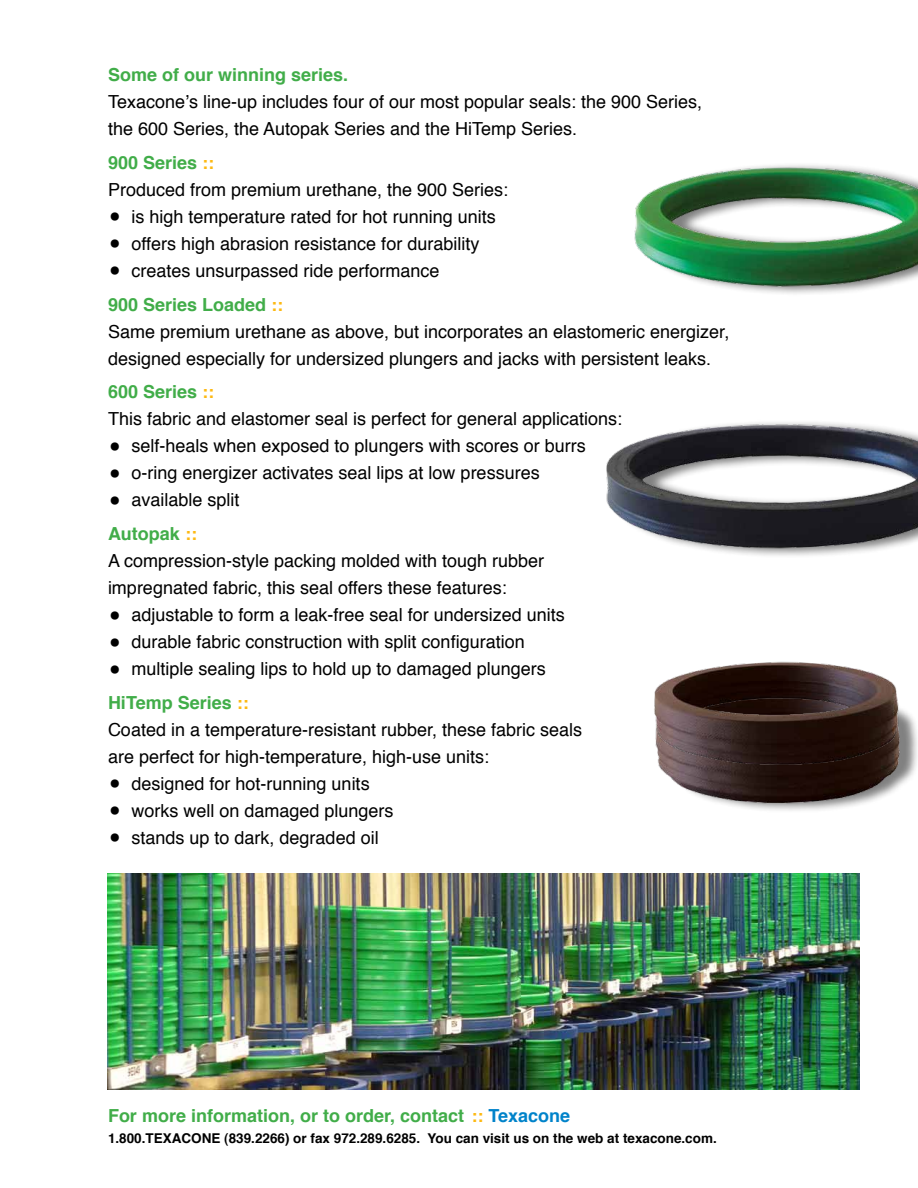
<style>
.page{position:relative;width:918px;height:1188px;background:#fff}
.page>*{position:absolute;margin:0;border:0;box-sizing:border-box;transform-origin:0 0}
.t1{font:18px/27px "Helvetica";color:#000}
.t2{font:700 18px "Helvetica";color:#41ad49}
.t3{font:700 13.5px "Helvetica";color:#000}
.s1{font-weight:700;color:#41ad49}
.s2{font-weight:700;color:#fdb913}
.s3{font-size:37.5px}
.s4{color:#fdb913}
.s5{color:#0083ca}
</style>
<div class="page">
<img style="left:108px;top:873px;width:752px;height:216px">
<div style="left:612px;top:419px;width:306px;height:139px;background:#000;opacity:.5"></div>
<img style="left:606px;top:421px;width:312px;height:129px">
<div style="left:639px;top:162px;width:279px;height:135px;background:#000;opacity:.5"></div>
<img style="left:634px;top:165px;width:284px;height:123px">
<div style="left:661px;top:693px;width:257px;height:121px;background:#000;opacity:.5"></div>
<img style="left:661px;top:774px;width:241px;height:38px">
<img style="left:654px;top:661px;width:248px;height:113px">
<p class="t2" style="left:108px;top:60px;width:242px">Some of our winning series.</p>
<p class="t1" style="left:108px;top:89px;width:596px">Texacone’s line-up includes four of our most popular seals: the 900 Series, the 600 Series, the Autopak Series and the HiTemp Series.</p>
<p class="t1" style="left:108px;top:149px;width:402px"><span class="s1">900 Series</span> <span class="s2">::<br></span>Produced from premium urethane, the 900 Series:</p>
<p class="t1" style="left:108px;top:203px;width:389px"><span class="s3">•</span> is high temperature rated for hot running units</p>
<p class="t1" style="left:108px;top:230px;width:373px"><span class="s3">•</span> offers high abrasion resistance for durability</p>
<p class="t1" style="left:108px;top:254px;width:333px;line-height:33.8px"><span class="s3">•</span> creates unsurpassed ride performance<br><span class="s1">900 Series Loaded</span> <span class="s2">::</span></p>
<p class="t1" style="left:108px;top:318px;width:623px">Same premium urethane as above, but incorporates an elastomeric energizer, designed especially for undersized plungers and jacks with persistent leaks.</p>
<p class="t1" style="left:108px;top:379px;width:516px"><span class="s1">600 Series</span> <span class="s2">::<br></span>This fabric and elastomer seal is perfect for general applications:</p>
<p class="t1" style="left:108px;top:433px;width:479px"><span class="s3">•</span> self-heals when exposed to plungers with scores or burrs</p>
<p class="t1" style="left:108px;top:460px;width:433px"><span class="s3">•</span> o-ring energizer activates seal lips at low pressures</p>
<p class="t1" style="left:108px;top:484px;width:133px;line-height:33.8px"><span class="s3">•</span> available split<br><span class="s1">Autopak</span> <span class="s2">::</span></p>
<p class="t1" style="left:108px;top:548px;width:438px">A compression-style packing molded with tough rubber impregnated fabric, this seal offers these features:</p>
<p class="t1" style="left:108px;top:602px;width:458px"><span class="s3">•</span> adjustable to form a leak-free seal for undersized units</p>
<p class="t1" style="left:108px;top:629px;width:418px"><span class="s3">•</span> durable fabric construction with split configuration</p>
<p class="t1" style="left:108px;top:652px;width:439px;line-height:33.8px"><span class="s3">•</span> multiple sealing lips to hold up to damaged plungers<br><span class="s1">HiTemp Series</span> <span class="s2">::</span></p>
<p class="t1" style="left:108px;top:716px;width:476px">Coated in a temperature-resistant rubber, these fabric seals are perfect for high-temperature, high-use units:</p>
<p class="t1" style="left:108px;top:770px;width:263px"><span class="s3">•</span> designed for hot-running units</p>
<p class="t1" style="left:108px;top:797px;width:287px"><span class="s3">•</span> works well on damaged plungers</p>
<p class="t1" style="left:108px;top:824px;width:272px"><span class="s3">•</span> stands up to dark, degraded oil</p>
<p class="t2" style="left:108px;top:1101px;width:464px">For more information, or to order, contact <span class="s4">::</span> <span class="s5">Texacone</span></p>
<p class="t3" style="left:108px;top:1127px;width:610px">1.800.TEXACONE (839.2266) or fax 972.289.6285. You can visit us on the web at texacone.com.</p>
</div>
